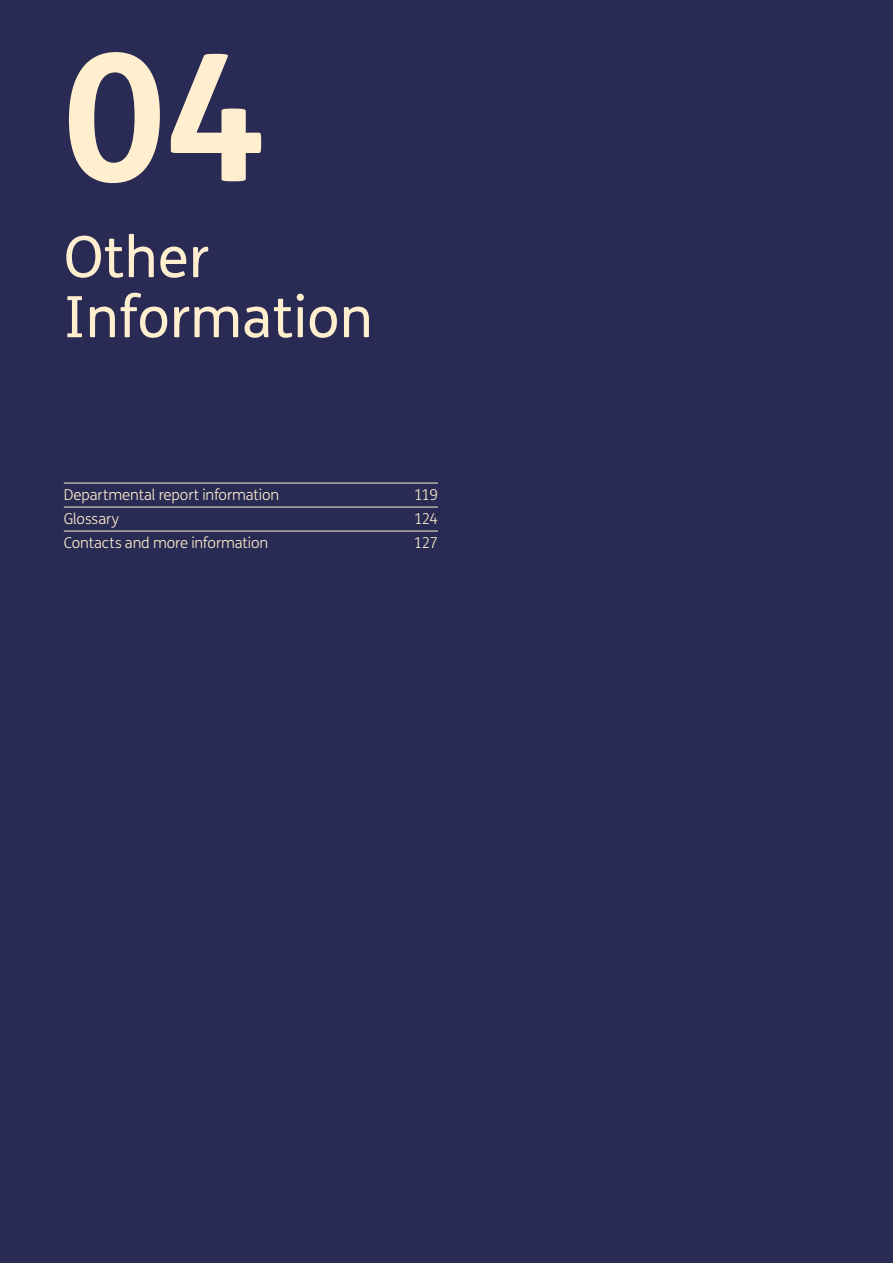
<style>
.page{position:relative;width:893px;height:1263px;background:#2a2b54}
.page>*{position:absolute;margin:0;border:0;box-sizing:border-box;transform-origin:0 0}
.t1{font:700 177px "NSI Everyday";color:#ffefce}
.t2{font:57px/60px "NSI Everyday";color:#ffefce}
.t3{font:300 15px "NSI Everyday";letter-spacing:-.01em;color:#ffefce}
</style>
<div class="page">
<hr style="left:64px;top:483px;width:374px;height:1px;background:#ffefce">
<hr style="left:64px;top:507px;width:374px;height:1px;background:#ffefce">
<hr style="left:64px;top:531px;width:374px;height:1px;background:#ffefce">
<h1 class="t1" style="left:64px;top:1px;width:204px">04</h1>
<h2 class="t2" style="left:64px;top:226px;width:311px">Other<br>Information</h2>
<p class="t3" style="left:64px;top:486px;width:217px">Departmental report information</p>
<p class="t3" style="left:414px;top:486px;width:25px">119</p>
<p class="t3" style="left:64px;top:510px;width:57px">Glossary</p>
<p class="t3" style="left:414px;top:510px;width:25px">124</p>
<p class="t3" style="left:64px;top:534px;width:206px">Contacts and more information</p>
<p class="t3" style="left:414px;top:534px;width:26px">127</p>
</div>
